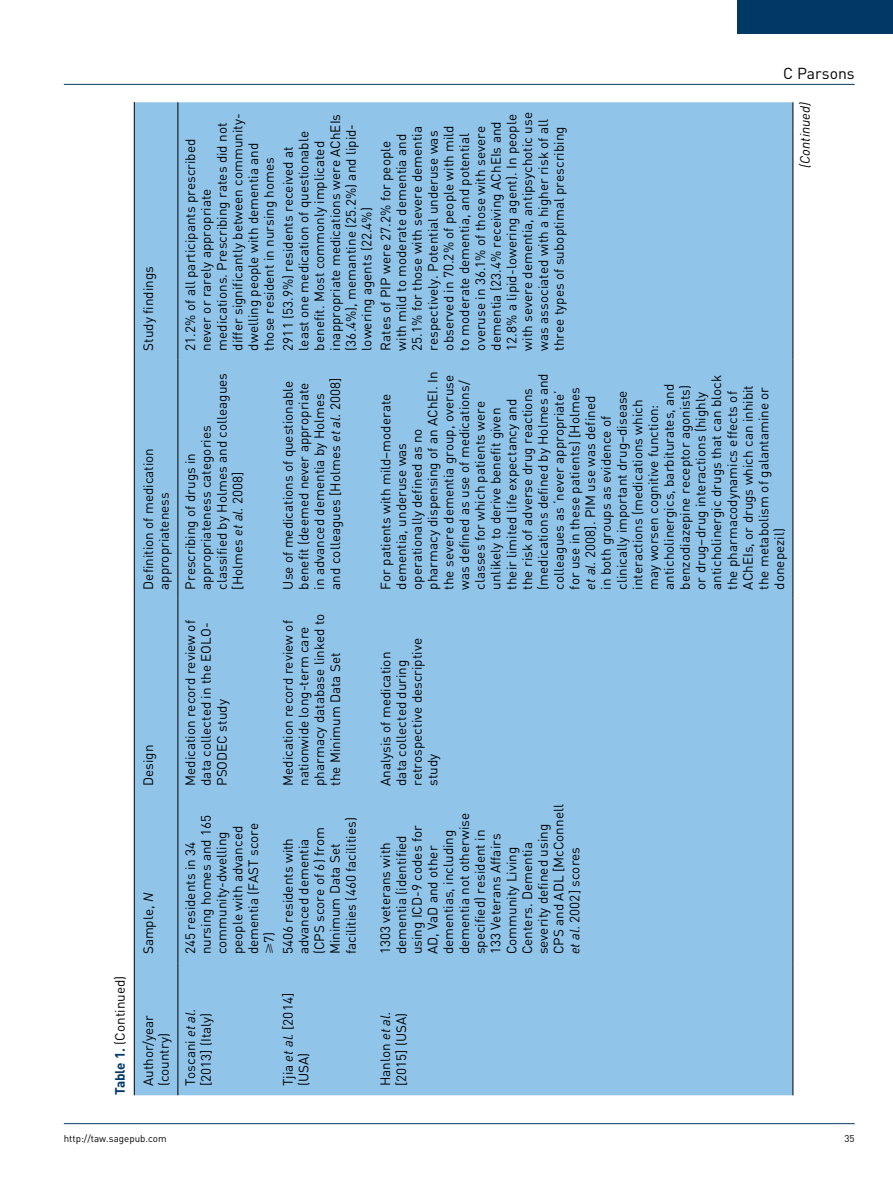
<style>
.page{position:relative;width:893px;height:1191px;background:#fff}
.page>*{position:absolute;margin:0;border:0;box-sizing:border-box;transform-origin:0 0}
.t1{font:15.75px "DIN";color:#000}
.t2{font:13.5px/15.8px "DIN";color:#000}
.t3{font:italic 13.5px "DIN";color:#000}
.t4{font:9.75px "DIN";color:#000}
.s1{font-weight:700;color:#003965}
.s2{font-style:italic}
</style>
<div class="page">
<hr style="left:64px;top:84px;width:791px;height:1px;background:#003965">
<hr style="left:64px;top:1123px;width:791px;height:1px;background:#003965">
<div style="left:738px;top:0;width:155px;height:34px;background:#003965"></div>
<div style="left:135px;top:102px;width:658px;height:993px;background:#90c4e9"></div>
<hr style="left:178px;top:963px;width:1px;height:132px;background:#000">
<hr style="left:178px;top:795px;width:1px;height:168px;background:#000">
<hr style="left:178px;top:598px;width:1px;height:197px;background:#000">
<hr style="left:178px;top:359px;width:1px;height:239px;background:#000">
<hr style="left:178px;top:102px;width:1px;height:257px;background:#000">
<hr style="left:793px;top:963px;width:1px;height:132px;background:#000">
<hr style="left:793px;top:795px;width:1px;height:168px;background:#000">
<hr style="left:793px;top:598px;width:1px;height:197px;background:#000">
<hr style="left:793px;top:359px;width:1px;height:239px;background:#000">
<hr style="left:793px;top:102px;width:1px;height:257px;background:#000">
<hr style="left:134px;top:102px;width:1px;height:993px;background:#000">
<p class="t2" style="left:112px;top:1095px;width:121px;rotate:-90deg"><span class="s1">Table 1.</span> (Continued)</p>
<p class="t2" style="left:140px;top:350px;width:86px;rotate:-90deg">Study findings</p>
<p class="t2" style="left:140px;top:589px;width:143px;rotate:-90deg">Definition of medication appropriateness</p>
<p class="t2" style="left:140px;top:786px;width:43px;rotate:-90deg">Design</p>
<p class="t2" style="left:140px;top:954px;width:63px;rotate:-90deg">Sample, <span class="s2">N</span></p>
<p class="t1" style="left:783px;top:63px;width:73px">C Parsons</p>
<p class="t2" style="left:377px;top:350px;width:240px;rotate:-90deg">Rates of PIP were 27.2% for people with mild to moderate dementia and 25.1% for those with severe dementia respectively. Potential underuse was observed in 70.2% of people with mild to moderate dementia, and potential overuse in 36.1% of those with severe dementia (23.4% receiving AChEIs and 12.8% a lipid-lowering agent). In people with severe dementia, antipsychotic use was associated with a higher risk of all three types of suboptimal prescribing</p>
<p class="t3" style="left:796px;top:168px;width:67px;rotate:-90deg">(Continued)</p>
<p class="t2" style="left:182px;top:350px;width:239px;rotate:-90deg">21.2% of all participants prescribed never or rarely appropriate medications. Prescribing rates did not differ significantly between community&shy;dwelling people with dementia and those resident in nursing homes</p>
<p class="t2" style="left:280px;top:350px;width:238px;rotate:-90deg">2911 (53.9%) residents received at least one medication of questionable benefit. Most commonly implicated inappropriate medications were AChEIs (36.4%), memantine (25.2%) and lipid&shy;lowering agents (22.4%)</p>
<p class="t2" style="left:182px;top:589px;width:218px;rotate:-90deg">Prescribing of drugs in appropriateness categories classified by Holmes and colleagues [Holmes <span class="s2">et al.</span> 2008]</p>
<p class="t2" style="left:182px;top:786px;width:167px;rotate:-90deg">Medication record review of data collected in the EOLO-<br>PSODEC study</p>
<p class="t2" style="left:280px;top:589px;width:213px;rotate:-90deg">Use of medications of questionable benefit (deemed never appropriate in advanced dementia by Holmes and colleagues [Holmes <span class="s2">et al.</span> 2008]</p>
<p class="t2" style="left:280px;top:786px;width:174px;rotate:-90deg">Medication record review of nationwide long-term care pharmacy database linked to the Minimum Data Set</p>
<p class="t2" style="left:182px;top:954px;width:141px;rotate:-90deg">245 residents in 34 nursing homes and 165 community-dwelling people with advanced dementia (FAST score ⩾7)</p>
<p class="t2" style="left:280px;top:954px;width:138px;rotate:-90deg">5406 residents with advanced dementia (CPS score of 6) from<br>Minimum Data Set facilities (460 facilities)</p>
<p class="t2" style="left:377px;top:589px;width:220px;rotate:-90deg">For patients with mild–moderate dementia, underuse was operationally defined as no pharmacy dispensing of an AChEI. In the severe dementia group, overuse was defined as use of medications/ classes for which patients were unlikely to derive benefit given<br>their limited life expectancy and<br>the risk of adverse drug reactions (medications defined by Holmes and colleagues as ‘never appropriate’ for use in these patients) [Holmes<br><span class="s2">et al.</span> 2008]. PIM use was defined<br>in both groups as evidence of clinically important drug–disease interactions (medications which may worsen cognitive function: anticholinergics, barbiturates, and benzodiazepine receptor agonists) or drug–drug interactions (highly anticholinergic drugs that can block the pharmacodynamics effects of<br>AChEIs, or drugs which can inhibit the metabolism of galantamine or donepezil)</p>
<p class="t2" style="left:377px;top:786px;width:149px;rotate:-90deg">Analysis of medication data collected during retrospective descriptive study</p>
<p class="t2" style="left:377px;top:954px;width:152px;rotate:-90deg">1303 veterans with dementia (identified using ICD-9 codes for<br>AD, VaD and other dementias, including dementia not otherwise specified) resident in<br>133 Veterans Affairs<br>Community Living<br>Centers. Dementia severity defined using<br>CPS and ADL [McConnell <span class="s2">et al.</span> 2002] scores</p>
<p class="t2" style="left:140px;top:1086px;width:73px;rotate:-90deg">Author/year (country)</p>
<p class="t2" style="left:182px;top:1086px;width:79px;rotate:-90deg">Toscani <span class="s2">et al. </span>[2013] (Italy)</p>
<p class="t2" style="left:280px;top:1086px;width:95px;rotate:-90deg">Tjia <span class="s2">et al.</span> [2014] (USA)</p>
<p class="t2" style="left:377px;top:1086px;width:76px;rotate:-90deg">Hanlon <span class="s2">et al. </span>[2015] (USA)</p>
<p class="t4" style="left:64px;top:1132px;width:104px">http://taw.sagepub.com</p>
<p class="t4" style="left:844px;top:1132px;width:12px">35</p>
</div>
